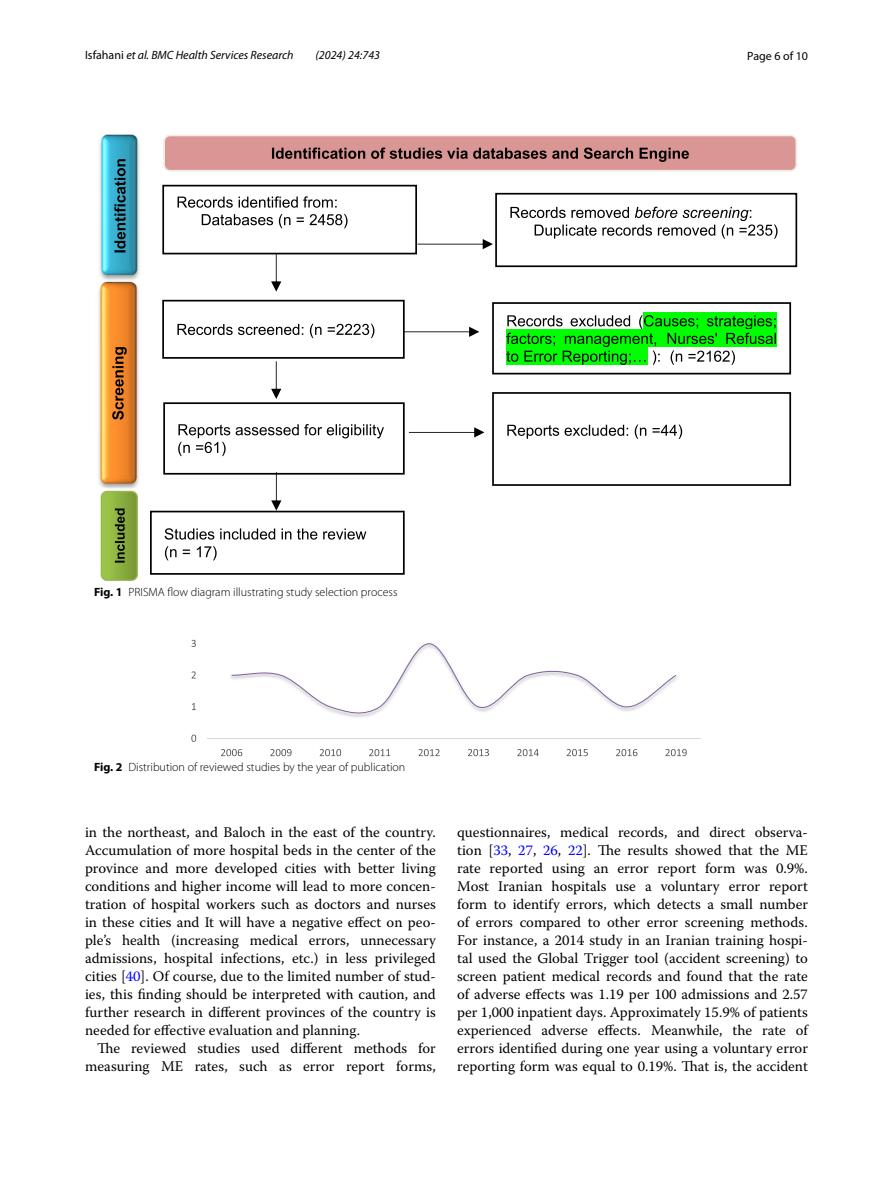
<style>
.page{position:relative;width:893px;height:1187px;background:#fff}
.page>*{position:absolute;margin:0;border:0;box-sizing:border-box;transform-origin:0 0}
.t1{font:14.7px/18px "Warnock Pro";color:#000;text-align:justify}
.t2{font:300 12px "Myriad Pro";color:#000}
.t3{font:italic 12px "Myriad Pro";color:#000}
.t4{font:12px "Myriad Pro";color:#000}
.s1{font-style:normal}
.s2{font-weight:700}
.s3{color:#00f}
</style>
<div class="page">
<img style="left:98px;top:134px;width:42px;height:446px">
<div style="left:162px;top:185px;width:255px;height:69px;border:2px solid #000"></div>
<svg style="left:178px;top:196px;width:159px;height:12px"></svg>
<svg style="left:202px;top:214px;width:102px;height:14px"></svg>
<svg style="left:310px;top:214px;width:38px;height:14px"></svg>
<div style="left:495px;top:193px;width:302px;height:74px;border:2px solid #000"></div>
<svg style="left:510px;top:207px;width:268px;height:32px"></svg>
<div style="left:162px;top:300px;width:243px;height:59px;border:2px solid #000"></div>
<svg style="left:177px;top:324px;width:197px;height:14px"></svg>
<div style="left:492px;top:302px;width:299px;height:72px;border:2px solid #000"></div>
<div style="left:643px;top:312px;width:134px;height:17px;background:#0f0"></div>
<svg style="left:506px;top:315px;width:270px;height:50px"></svg>
<div style="left:163px;top:402px;width:242px;height:72px;border:2px solid #000"></div>
<svg style="left:178px;top:424px;width:206px;height:32px"></svg>
<div style="left:492px;top:392px;width:299px;height:94px;border:2px solid #000"></div>
<svg style="left:507px;top:424px;width:175px;height:15px"></svg>
<div style="left:150px;top:510px;width:255px;height:64px;border:2px solid #000"></div>
<svg style="left:165px;top:528px;width:201px;height:11px"></svg>
<svg style="left:165px;top:546px;width:25px;height:14px"></svg>
<svg style="left:197px;top:546px;width:20px;height:14px"></svg>
<svg style="left:417px;top:239px;width:76px;height:10px"></svg>
<svg style="left:404px;top:327px;width:75px;height:10px"></svg>
<svg style="left:409px;top:427px;width:75px;height:10px"></svg>
<div style="left:164px;top:135px;width:632px;height:36px;background:#d99694;border-radius:6px"></div>
<div style="left:163px;top:135px;width:634px;height:36px;border:2px solid #eeece1;border-radius:6px"></div>
<svg style="left:272px;top:147px;width:417px;height:15px"></svg>
<svg style="left:114px;top:159px;width:12px;height:93px"></svg>
<svg style="left:112px;top:347px;width:15px;height:72px"></svg>
<svg style="left:115px;top:508px;width:10px;height:54px"></svg>
<svg style="left:271px;top:254px;width:10px;height:37px"></svg>
<svg style="left:271px;top:361px;width:10px;height:38px"></svg>
<svg style="left:271px;top:472px;width:10px;height:38px"></svg>
<hr style="left:207px;top:738px;width:494px;height:1px;background:#d9d9d9">
<svg style="left:231px;top:643px;width:446px;height:74px"></svg>
<svg style="left:191px;top:734px;width:5px;height:7px"></svg>
<svg style="left:192px;top:703px;width:4px;height:7px"></svg>
<svg style="left:192px;top:671px;width:4px;height:7px"></svg>
<svg style="left:192px;top:639px;width:4px;height:8px"></svg>
<svg style="left:221px;top:749px;width:21px;height:7px"></svg>
<svg style="left:270px;top:749px;width:22px;height:7px"></svg>
<svg style="left:320px;top:749px;width:21px;height:7px"></svg>
<svg style="left:369px;top:749px;width:21px;height:7px"></svg>
<svg style="left:418px;top:749px;width:22px;height:7px"></svg>
<svg style="left:468px;top:749px;width:21px;height:7px"></svg>
<svg style="left:517px;top:749px;width:22px;height:7px"></svg>
<svg style="left:567px;top:749px;width:21px;height:7px"></svg>
<svg style="left:616px;top:749px;width:21px;height:7px"></svg>
<svg style="left:665px;top:749px;width:22px;height:7px"></svg>
<p class="t3" style="left:85px;top:48px;width:210px"><span class="s1">Isfahani</span> et al. BMC Health Services Research</p>
<p class="t3" style="left:315px;top:48px;width:66px">(2024) 24:743</p>
<p class="t4" style="left:747px;top:48px;width:62px">Page 6 of 10</p>
<p class="t2" style="left:94px;top:585px;width:305px"><span class="s2">Fig. 1</span> PRISMA flow diagram illustrating study selection process</p>
<p class="t2" style="left:94px;top:760px;width:313px"><span class="s2">Fig. 2</span> Distribution of reviewed studies by the year of publication</p>
<p class="t1" style="left:85px;top:822px;width:352px">in the northeast, and Baloch in the east of the country.<br>Accumulation of more hospital beds in the center of the province and more developed cities with better living conditions and higher income will lead to more concen&shy;tration of hospital workers such as doctors and nurses in these cities and It will have a negative effect on peo&shy;ple’s health (increasing medical errors, unnecessary admissions, hospital infections, etc.) in less privileged cities [<span class="s3">40</span>]. Of course, due to the limited number of stud&shy;ies, this finding should be interpreted with caution, and further research in different provinces of the country is needed for effective evaluation and planning.</p>
<p class="t1" style="left:85px;top:1038px;width:352px;text-align:right">The reviewed studies used different methods for measuring ME rates, such as error report forms,</p>
<p class="t1" style="left:457px;top:822px;width:352px">questionnaires, medical records, and direct observa&shy;tion [<span class="s3">33</span>, <span class="s3">27</span>, <span class="s3">26</span>, <span class="s3">22</span>]. The results showed that the ME rate reported using an error report form was 0.9%.<br>Most Iranian hospitals use a voluntary error report form to identify errors, which detects a small number of errors compared to other error screening methods.<br>For instance, a 2014 study in an Iranian training hospi&shy;tal used the Global Trigger tool (accident screening) to screen patient medical records and found that the rate of adverse effects was 1.19 per 100 admissions and 2.57 per 1,000 inpatient days. Approximately 15.9% of patients experienced adverse effects. Meanwhile, the rate of errors identified during one year using a voluntary error reporting form was equal to 0.19%. That is, the accident</p>
</div>
